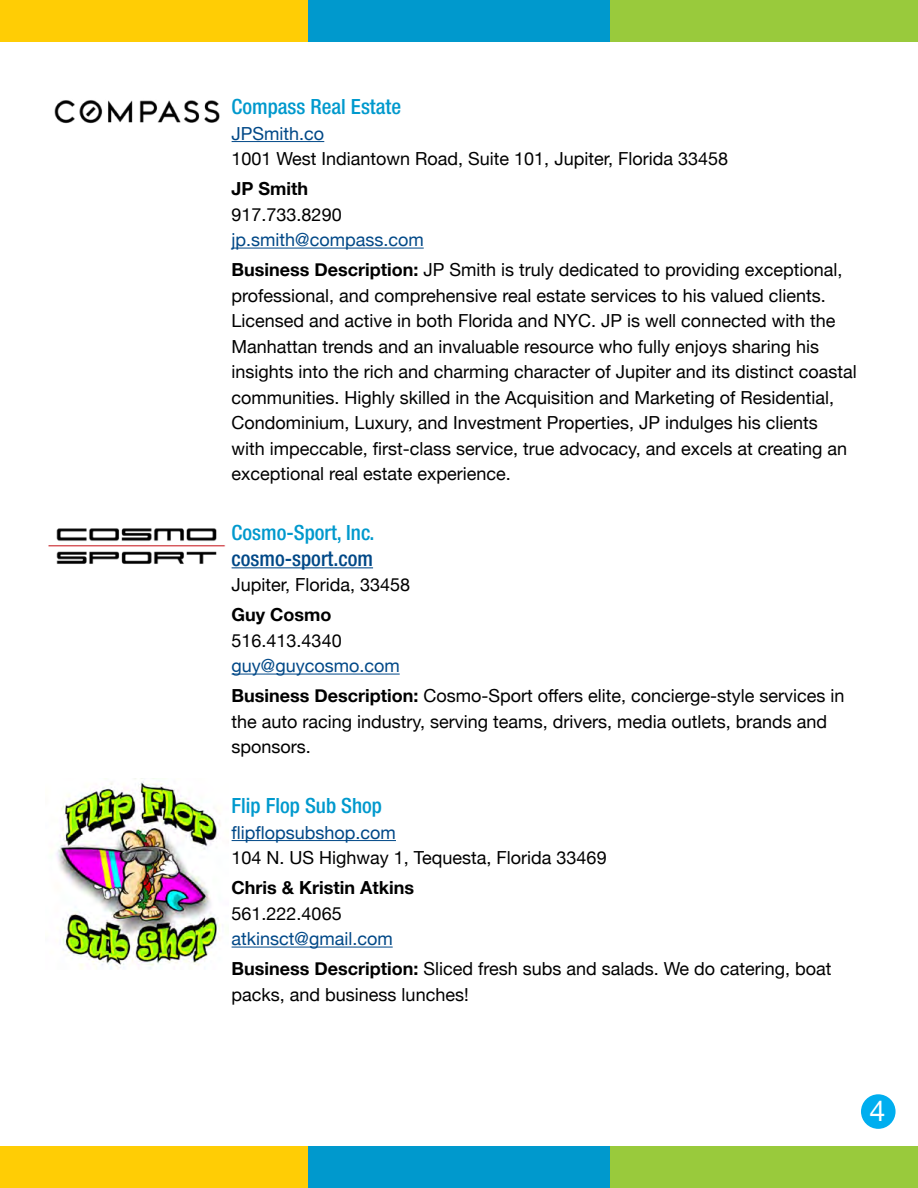
<style>
.page{position:relative;width:918px;height:1188px;background:#fff}
.page>*{position:absolute;margin:0;border:0;box-sizing:border-box;transform-origin:0 0}
.t1{font:28.8px "Helvetica Neue";color:#fff}
.t2{font:500 condensed 21px "Helvetica Neue";color:#0099cd}
.t3{font:500 condensed 21px "Helvetica Neue";color:#004887}
.t4{font:18px/25.5px "Helvetica Neue";color:#000}
.t5{font:700 18px "Helvetica Neue";color:#000}
.t6{font:18px "Helvetica Neue";color:#004887}
.s1{color:#004887}
.s2{font-weight:700}
</style>
<div class="page">
<div style="left:861px;top:1094px;width:35px;height:35px;background:#00aeef;border-radius:50%"></div>
<div style="left:0;top:0;width:308px;height:42px;background:#ffcd05"></div>
<div style="left:308px;top:0;width:308px;height:42px;background:#0099cd"></div>
<div style="left:610px;top:0;width:308px;height:42px;background:#99ca3c"></div>
<div style="left:0;top:1146px;width:308px;height:42px;background:#ffcd05"></div>
<div style="left:308px;top:1146px;width:308px;height:42px;background:#0099cd"></div>
<div style="left:610px;top:1146px;width:308px;height:42px;background:#99ca3c"></div>
<hr style="left:232px;top:141px;width:92px;height:1px;background:#004887">
<hr style="left:232px;top:248px;width:192px;height:1px;background:#004887">
<hr style="left:232px;top:567px;width:141px;height:1px;background:#004887">
<hr style="left:232px;top:674px;width:168px;height:1px;background:#004887">
<hr style="left:232px;top:840px;width:164px;height:1px;background:#004887">
<hr style="left:232px;top:947px;width:161px;height:1px;background:#004887">
<img style="left:54px;top:100px;width:166px;height:24px">
<img style="left:48px;top:528px;width:178px;height:36px">
<img style="left:56px;top:778px;width:165px;height:192px">
<p class="t2" style="left:232px;top:94px;width:171px">Compass Real Estate</p>
<p class="t6" style="left:232px;top:120px;width:94px">JPSmith.co</p>
<p class="t4" style="left:232px;top:147px;width:498px">1001 West Indiantown Road, Suite 101, Jupiter, Florida 33458</p>
<p class="t5" style="left:232px;top:175px;width:78px">JP Smith</p>
<p class="t4" style="left:232px;top:203px;width:112px">917.733.8290</p>
<p class="t4" style="left:232px;top:226px;width:613px;line-height:30px"><span class="s1">jp.smith@compass.com<br></span><span class="s2">Business Description:</span> JP Smith is truly dedicated to providing exceptional,</p>
<p class="t4" style="left:232px;top:284px;width:627px">professional, and comprehensive real estate services to his valued clients.<br>Licensed and active in both Florida and NYC. JP is well connected with the Manhattan trends and an invaluable resource who fully enjoys sharing his insights into the rich and charming character of Jupiter and its distinct coastal communities. Highly skilled in the Acquisition and Marketing of Residential, Condominium, Luxury, and Investment Properties, JP indulges his clients<br>with impeccable, first-class service, true advocacy, and excels at creating an exceptional real estate experience.</p>
<p class="t2" style="left:232px;top:520px;width:145px">Cosmo-Sport, Inc.</p>
<p class="t3" style="left:232px;top:546px;width:143px">cosmo-sport.com</p>
<p class="t4" style="left:232px;top:573px;width:180px">Jupiter, Florida, 33458</p>
<p class="t5" style="left:232px;top:601px;width:101px">Guy Cosmo</p>
<p class="t4" style="left:232px;top:629px;width:112px">516.413.4340</p>
<p class="t4" style="left:232px;top:652px;width:614px;line-height:30px"><span class="s1">guy@guycosmo.com<br></span><span class="s2">Business Description:</span> Cosmo-Sport offers elite, concierge-style services in</p>
<p class="t4" style="left:232px;top:710px;width:597px">the auto racing industry, serving teams, drivers, media outlets, brands and sponsors.</p>
<p class="t2" style="left:232px;top:793px;width:152px">Flip Flop Sub Shop</p>
<p class="t6" style="left:232px;top:819px;width:166px">flipflopsubshop.com</p>
<p class="t4" style="left:232px;top:846px;width:377px">104 N. US Highway 1, Tequesta, Florida 33469</p>
<p class="t5" style="left:232px;top:874px;width:184px">Chris &amp; Kristin Atkins</p>
<p class="t4" style="left:232px;top:902px;width:112px">561.222.4065</p>
<p class="t4" style="left:232px;top:925px;width:602px;line-height:30px"><span class="s1">atkinsct@gmail.com<br></span><span class="s2">Business Description:</span> Sliced fresh subs and salads. We do catering, boat</p>
<p class="t4" style="left:232px;top:983px;width:239px">packs, and business lunches!</p>
<h1 class="t1" style="left:870px;top:1090px;width:18px">4</h1>
</div>
